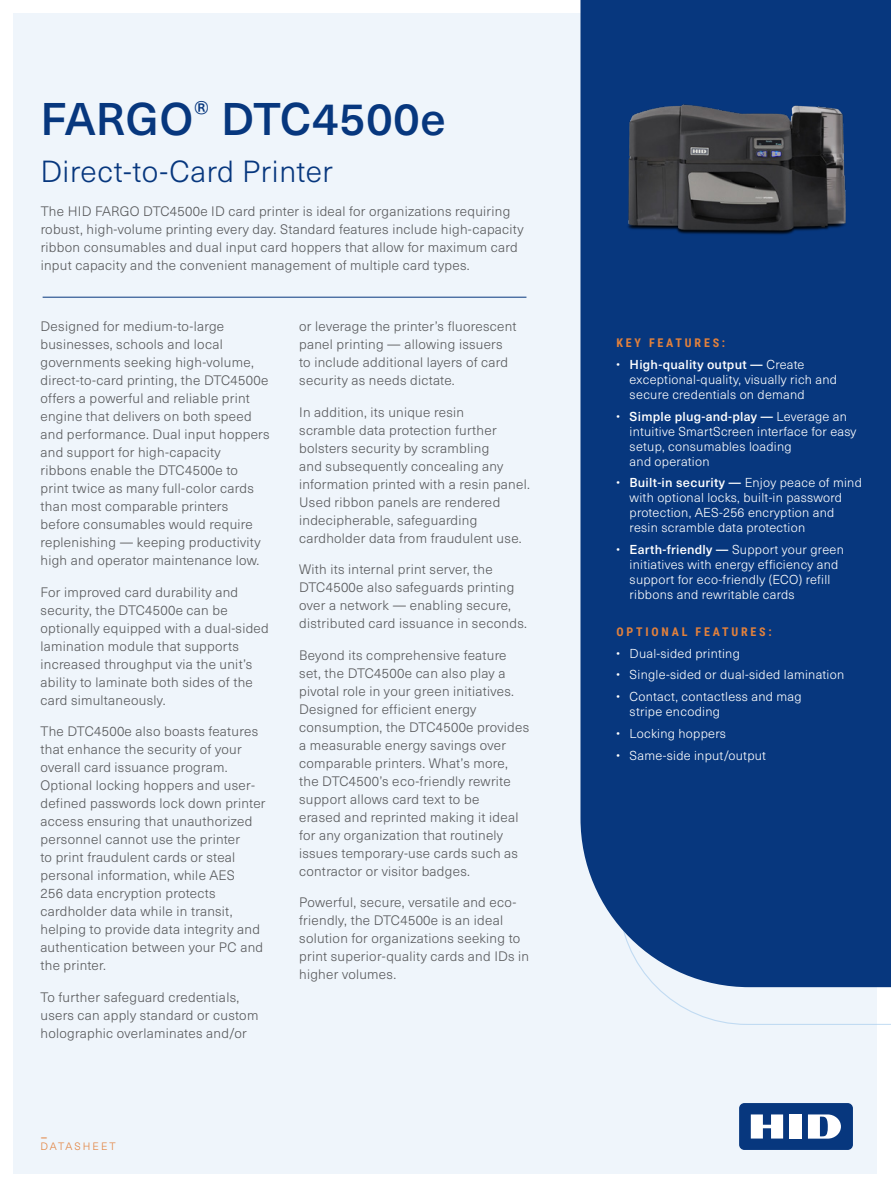
<style>
.page{position:relative;width:891px;height:1188px;background:#fff}
.page>*{position:absolute;margin:0;border:0;box-sizing:border-box;transform-origin:0 0}
.ds_1st_page_large_top_header_body{font:500 45px "Neue Haas Unica Pro";letter-spacing:.02em;color:#07377e}
.ds_1st_page_section_header_body{font:300 30px "Neue Haas Unica Pro";letter-spacing:.02em;color:#07377e}
.t1{font:100 25.5px "Neue Haas Unica Pro";color:#e2813c}
.ds_main_body{font:300 13.5px/18px "Neue Haas Unica Pro";letter-spacing:.02em;color:#58595b}
.t2{font:300 12.75px/15px "Neue Haas Unica Pro";letter-spacing:.02em;color:#fff}
.ds_blue_box_bullet_list_header_-_orange{font:700 12px "Roboto Condensed";letter-spacing:.235em;color:#e2813c}
.t3{font:300 10.5px "Neue Haas Unica Pro";letter-spacing:.185em;color:#e2813c}
.s1{font-weight:500}
</style>
<div class="page">
<div style="left:14px;top:14px;width:864px;height:1160px;background:#eff5fb"></div>
<div style="left:580px;top:0;width:311px;height:987px;background:#07377e"></div>
<div style="left:739px;top:1103px;width:114px;height:47px;background:#07377e;border-radius:5px"></div>
<div style="left:790px;top:1114px;width:12px;height:25px;background:#fff"></div>
<svg style="left:751px;top:1114px;width:32px;height:25px"></svg>
<svg style="left:808px;top:1114px;width:33px;height:25px"></svg>
<hr style="left:43px;top:297px;width:483px;height:1px;background:#07377e">
<img style="left:616px;top:95px;width:243px;height:165px">
<p class="ds_1st_page_large_top_header_body" style="left:40px;top:91px;width:407px">FARGO<sup>®</sup> DTC4500e</p>
<p class="ds_1st_page_section_header_body" style="left:40px;top:153px;width:294px">Direct-to-Card Printer</p>
<p class="ds_main_body" style="left:41px;top:202px;width:484px">The HID FARGO DTC4500e ID card printer is ideal for organizations requiring robust, high-volume printing every day. Standard features include high-capacity ribbon consumables and dual input card hoppers that allow for maximum card input capacity and the convenient management of multiple card types.</p>
<p class="ds_main_body" style="left:40px;top:318px;width:230px">Designed for medium-to-large businesses, schools and local governments seeking high-volume, direct-to-card printing, the DTC4500e offers a powerful and reliable print engine that delivers on both speed and performance. Dual input hoppers and support for high-capacity ribbons enable the DTC4500e to<br>print twice as many full-color cards than most comparable printers before consumables would require replenishing — keeping productivity high and operator maintenance low.</p>
<p class="ds_main_body" style="left:40px;top:583px;width:230px">For improved card durability and security, the DTC4500e can be optionally equipped with a dual-sided lamination module that supports increased throughput via the unit’s ability to laminate both sides of the card simultaneously.</p>
<p class="ds_main_body" style="left:40px;top:723px;width:227px">The DTC4500e also boasts features that enhance the security of your overall card issuance program.<br>Optional locking hoppers and user&shy;defined passwords lock down printer access ensuring that unauthorized personnel cannot use the printer<br>to print fraudulent cards or steal personal information, while AES<br>256 data encryption protects cardholder data while in transit, helping to provide data integrity and authentication between your PC and the printer.</p>
<p class="ds_main_body" style="left:40px;top:988px;width:219px">To further safeguard credentials, users can apply standard or custom holographic overlaminates and/or</p>
<p class="ds_main_body" style="left:299px;top:318px;width:219px">or leverage the printer’s fluorescent panel printing — allowing issuers to include additional layers of card security as needs dictate.</p>
<p class="ds_main_body" style="left:299px;top:403px;width:232px">In addition, its unique resin<br>scramble data protection further bolsters security by scrambling<br>and subsequently concealing any information printed with a resin panel.<br>Used ribbon panels are rendered indecipherable, safeguarding cardholder data from fraudulent use.</p>
<p class="ds_main_body" style="left:299px;top:561px;width:229px">With its internal print server, the DTC4500e also safeguards printing over a network — enabling secure, distributed card issuance in seconds.</p>
<p class="ds_main_body" style="left:299px;top:646px;width:232px">Beyond its comprehensive feature set, the DTC4500e can also play a pivotal role in your green initiatives.<br>Designed for efficient energy consumption, the DTC4500e provides a measurable energy savings over comparable printers. What’s more, the DTC4500’s eco-friendly rewrite support allows card text to be<br>erased and reprinted making it ideal for any organization that routinely issues temporary-use cards such as contractor or visitor badges.</p>
<p class="ds_main_body" style="left:299px;top:894px;width:232px">Powerful, secure, versatile and eco&shy;friendly, the DTC4500e is an ideal solution for organizations seeking to print superior-quality cards and IDs in higher volumes.</p>
<h3 class="t1" style="left:40px;top:1123px;width:9px">-</h3>
<p class="t3" style="left:40px;top:1140px;width:77px">DATASHEET</p>
<p class="ds_blue_box_bullet_list_header_-_orange" style="left:616px;top:334px;width:110px">KEY FEATURES:</p>
<p class="t2" style="left:630px;top:357px;width:209px;text-indent:-14px">• <span class="s1">High-quality output —</span> Create exceptional-quality, visually rich and secure credentials on demand</p>
<p class="t2" style="left:630px;top:409px;width:228px;text-indent:-14px">• <span class="s1">Simple plug-and-play —</span> Leverage an intuitive SmartScreen interface for easy setup, consumables loading<br>and operation</p>
<p class="t2" style="left:630px;top:476px;width:234px;text-indent:-14px">• <span class="s1">Built-in security —</span> Enjoy peace of mind with optional locks, built-in password protection, AES-256 encryption and resin scramble data protection</p>
<p class="t2" style="left:630px;top:542px;width:216px;text-indent:-13px">• <span class="s1">Earth-friendly —</span> Support your green initiatives with energy efficiency and support for eco-friendly (ECO) refill ribbons and rewritable cards</p>
<p class="ds_blue_box_bullet_list_header_-_orange" style="left:616px;top:623px;width:157px">OPTIONAL FEATURES:</p>
<p class="t2" style="left:616px;top:646px;width:125px">• Dual-sided printing</p>
<p class="t2" style="left:616px;top:668px;width:230px">• Single-sided or dual-sided lamination</p>
<p class="t2" style="left:630px;top:689px;width:174px;text-indent:-14px">• Contact, contactless and mag stripe encoding</p>
<p class="t2" style="left:616px;top:726px;width:111px">• Locking hoppers</p>
<p class="t2" style="left:616px;top:748px;width:152px">• Same-side input/output</p>
</div>
